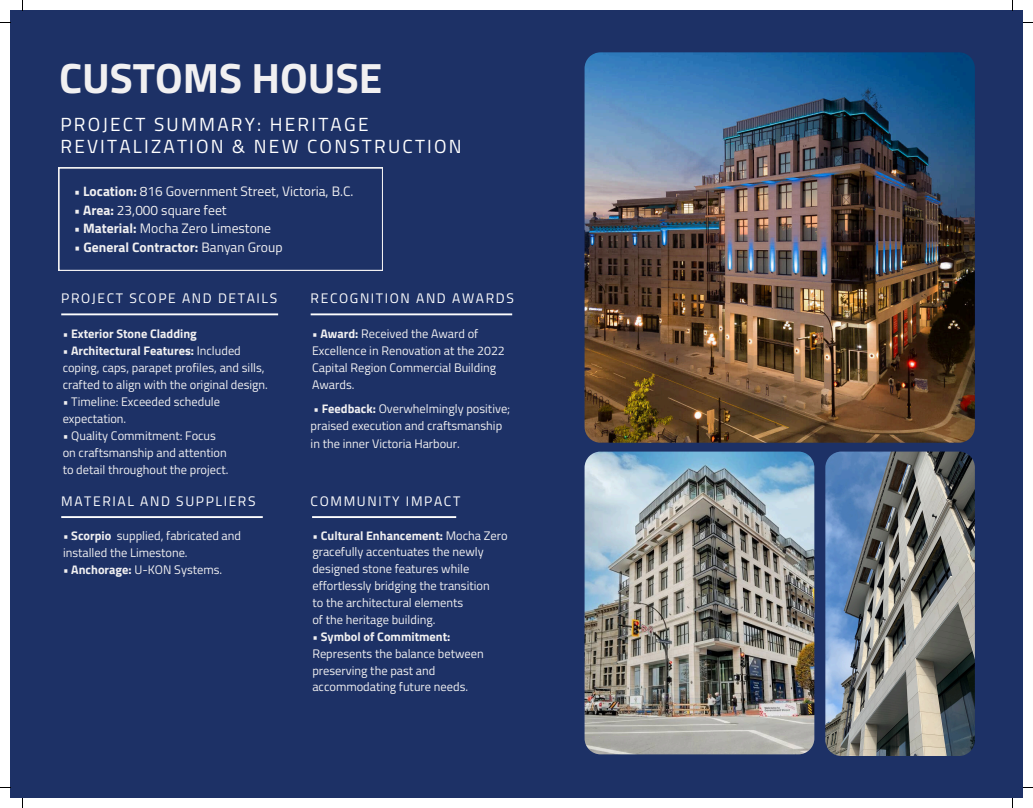
<style>
.page{position:relative;width:1033px;height:808px;background:#fff}
.page>*{position:absolute;margin:0;border:0;box-sizing:border-box;transform-origin:0 0}
.t1{font:700 42.38px "Titillium Web";color:#f1f0f1}
.t2{font:19px/22.1px "Titillium Web";letter-spacing:.115em;color:#fff}
.t3{font:13.75px "Titillium Web";letter-spacing:.115em;color:#fff}
.t4{font:13.62px "Titillium Web";color:#f1f0f1}
.t5{font:700 13.62px "Titillium Web";color:#f1f0f1}
.t6{font:12.38px/17px "Titillium Web";color:#f1f0f1}
.t7{font:700 12.38px "Titillium Web";color:#f1f0f1}
.s1{font-weight:700}
.s2{font-weight:400}
</style>
<div class="page">
<div style="left:10px;top:10px;width:1013px;height:788px;background:#1d3166"></div>
<img style="left:584px;top:52px;width:390px;height:390px">
<img style="left:584px;top:451px;width:230px;height:303px">
<img style="left:825px;top:451px;width:149px;height:305px">
<svg style="left:59px;top:168px;width:324px;height:103px"></svg>
<hr style="left:61px;top:313px;width:217px;height:2px;background:#fff">
<hr style="left:61px;top:516px;width:202px;height:2px;background:#fff">
<hr style="left:311px;top:313px;width:201px;height:2px;background:#fff">
<hr style="left:312px;top:516px;width:144px;height:2px;background:#fff">
<p class="t1" style="left:59px;top:45px;width:325px">CUSTOMS HOUSE</p>
<p class="t2" style="left:60px;top:113px;width:403px">PROJECT SUMMARY: HERITAGE<br>REVITALIZATION &amp; NEW CONSTRUCTION</p>
<h3 class="t4" style="left:74px;top:180px;width:281px"><span class="s1">• Location:</span> 816 Government Street, Victoria, B.C.</h3>
<h3 class="t4" style="left:74px;top:199px;width:154px"><span class="s1">• Area:</span> 23,000 square feet</h3>
<h3 class="t4" style="left:74px;top:218px;width:199px"><span class="s1">• Material:</span> Mocha Zero Limestone</h3>
<h3 class="t5" style="left:74px;top:237px;width:210px"><span class="s2">•</span> General Contractor: <span class="s2">Banyan Group</span></h3>
<p class="t3" style="left:61px;top:288px;width:217px">PROJECT SCOPE AND DETAILS</p>
<p class="t7" style="left:63px;top:324px;width:136px">• Exterior Stone Cladding</p>
<p class="t6" style="left:63px;top:342px;width:207px"><span class="s1">• Architectural Features:</span> Included coping, caps, parapet profiles, and sills, crafted to align with the original design.</p>
<p class="t6" style="left:63px;top:393px;width:159px">• Timeline: Exceeded schedule expectation.</p>
<p class="t6" style="left:63px;top:427px;width:155px">• Quality Commitment: Focus</p>
<h3 class="t6" style="left:63px;top:444px;width:166px">on craftsmanship and attention</h3>
<p class="t6" style="left:63px;top:461px;width:167px">to detail throughout the project.</p>
<p class="t3" style="left:61px;top:490px;width:196px">MATERIAL AND SUPPLIERS</p>
<h3 class="t6" style="left:63px;top:527px;width:180px"><span class="s1">• Scorpio</span> supplied, fabricated and installed the Limestone.</h3>
<p class="t6" style="left:63px;top:560px;width:161px"><span class="s1">• Anchorage:</span> U-KON Systems.</p>
<p class="t3" style="left:311px;top:288px;width:205px">RECOGNITION AND AWARDS</p>
<p class="t6" style="left:312px;top:324px;width:194px"><span class="s1">• Award:</span> Received the Award of<br>Excellence in Renovation at the 2022<br>Capital Region Commercial Building<br>Awards.</p>
<h3 class="t6" style="left:311px;top:400px;width:201px"><span class="s1">• Feedback:</span> Overwhelmingly positive; praised execution and craftsmanship</h3>
<p class="t6" style="left:311px;top:434px;width:151px">in the inner Victoria Harbour.</p>
<p class="t3" style="left:311px;top:490px;width:151px">COMMUNITY IMPACT</p>
<p class="t6" style="left:312px;top:526px;width:197px"><span class="s1">• Cultural Enhancement:</span> Mocha Zero gracefully accentuates the newly designed stone features while effortlessly bridging the transition</p>
<p class="t6" style="left:312px;top:594px;width:152px">to the architectural elements</p>
<p class="t6" style="left:312px;top:610px;width:124px">of the heritage building.</p>
<p class="t6" style="left:312px;top:627px;width:173px"><span class="s1">• Symbol of Commitment:<br></span>Represents the balance between preserving the past and accommodating future needs.</p>
</div>
